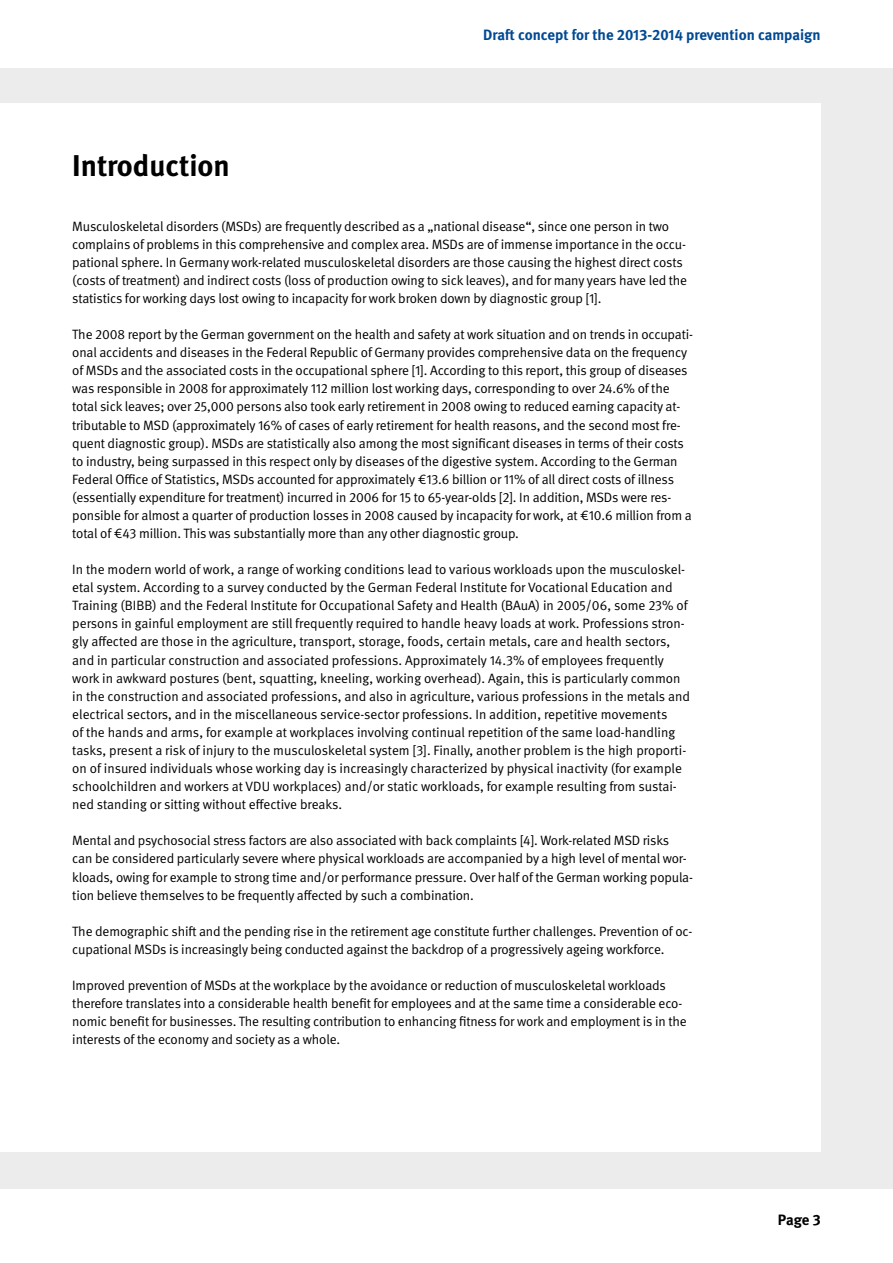
<style>
.page{position:relative;width:893px;height:1263px;background:#fff}
.page>*{position:absolute;margin:0;border:0;box-sizing:border-box;transform-origin:0 0}
.t1{font:700 30px "DGUV Meta";color:#000}
.t2{font:700 15px "DGUV Meta";color:#004993}
.t3{font:700 15px "DGUV Meta";color:#000}
.t4{font:13.5px/18.1px "DGUV Meta";letter-spacing:-.01em;color:#000}
</style>
<div class="page">
<div style="left:0;top:68px;width:893px;height:1120px;background:#ececed"></div>
<div style="left:0;top:104px;width:821px;height:1048px;background:#fff"></div>
<h1 class="t1" style="left:72px;top:148px;width:159px">Introduction</h1>
<p class="t2" style="left:483px;top:26px;width:339px">Draft concept for the 2013-2014 prevention campaign</p>
<p class="t4" style="left:72px;top:217px;width:616px">Musculoskeletal disorders (MSDs) are frequently described as a „national disease“, since one person in two complains of problems in this comprehensive and complex area. MSDs are of immense importance in the occu&shy;pational sphere. In Germany work-related musculoskeletal disorders are those causing the highest direct costs (costs of treatment) and indirect costs (loss of production owing to sick leaves), and for many years have led the statistics for working days lost owing to incapacity for work broken down by diagnostic group [1].</p>
<p class="t4" style="left:72px;top:326px;width:622px">The 2008 report by the German government on the health and safety at work situation and on trends in occupati&shy;onal accidents and diseases in the Federal Republic of Germany provides comprehensive data on the frequency of MSDs and the associated costs in the occupational sphere [1]. According to this report, this group of diseases was responsible in 2008 for approximately 112 million lost working days, corresponding to over 24.6% of the total sick leaves; over 25,000 persons also took early retirement in 2008 owing to reduced earning capacity at&shy;tributable to MSD (approximately 16% of cases of early retirement for health reasons, and the second most fre&shy;quent diagnostic group). MSDs are statistically also among the most significant diseases in terms of their costs to industry, being surpassed in this respect only by diseases of the digestive system. According to the German Federal Office of Statistics, MSDs accounted for approximately €13.6 billion or 11% of all direct costs of illness (essentially expenditure for treatment) incurred in 2006 for 15 to 65-year-olds [2]. In addition, MSDs were res&shy;ponsible for almost a quarter of production losses in 2008 caused by incapacity for work, at €10.6 million from a total of €43 million. This was substantially more than any other diagnostic group.</p>
<p class="t4" style="left:72px;top:561px;width:619px">In the modern world of work, a range of working conditions lead to various workloads upon the musculoskel&shy;etal system. According to a survey conducted by the German Federal Institute for Vocational Education and Training (BIBB) and the Federal Institute for Occupational Safety and Health (BAuA) in 2005/06, some 23% of persons in gainful employment are still frequently required to handle heavy loads at work. Professions stron&shy;gly affected are those in the agriculture, transport, storage, foods, certain metals, care and health sectors, and in particular construction and associated professions. Approximately 14.3% of employees frequently work in awkward postures (bent, squatting, kneeling, working overhead). Again, this is particularly common in the construction and associated professions, and also in agriculture, various professions in the metals and electrical sectors, and in the miscellaneous service-sector professions. In addition, repetitive movements<br>of the hands and arms, for example at workplaces involving continual repetition of the same load-handling tasks, present a risk of injury to the musculoskeletal system [3]. Finally, another problem is the high proporti&shy;on of insured individuals whose working day is increasingly characterized by physical inactivity (for example schoolchildren and workers at VDU workplaces) and/or static workloads, for example resulting from sustai&shy;ned standing or sitting without effective breaks.</p>
<p class="t4" style="left:72px;top:832px;width:622px">Mental and psychosocial stress factors are also associated with back complaints [4]. Work-related MSD risks<br>can be considered particularly severe where physical workloads are accompanied by a high level of mental wor&shy;kloads, owing for example to strong time and/or performance pressure. Over half of the German working popula&shy;tion believe themselves to be frequently affected by such a combination.</p>
<p class="t4" style="left:72px;top:922px;width:621px">The demographic shift and the pending rise in the retirement age constitute further challenges. Prevention of oc&shy;cupational MSDs is increasingly being conducted against the backdrop of a progressively ageing workforce.</p>
<p class="t4" style="left:72px;top:976px;width:616px">Improved prevention of MSDs at the workplace by the avoidance or reduction of musculoskeletal workloads therefore translates into a considerable health benefit for employees and at the same time a considerable eco&shy;nomic benefit for businesses. The resulting contribution to enhancing fitness for work and employment is in the interests of the economy and society as a whole.</p>
<p class="t3" style="left:778px;top:1210px;width:44px">Page 3</p>
</div>
